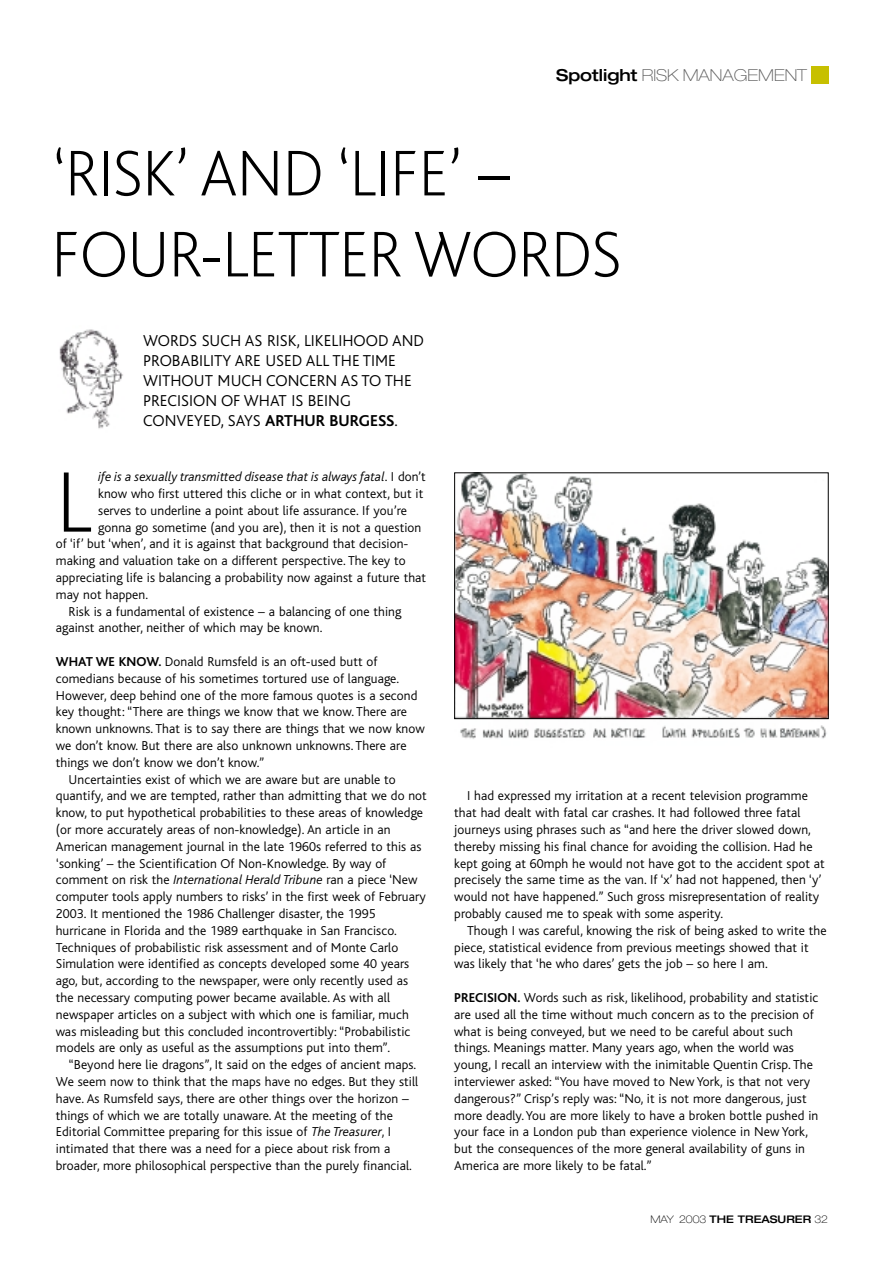
<style>
.page{position:relative;width:893px;height:1263px;background:#fff}
.page>*{position:absolute;margin:0;border:0;box-sizing:border-box;transform-origin:0 0}
.t1{font:200 89.7px "Bliss";color:#000}
.t2{font:200 67.5px/81px "Bliss";letter-spacing:-.01em;color:#000}
.t3{font:300 16.5px/19.8px "Bliss";color:#000}
.t4{font:100 expanded 16.5px "Helvetica Neue";color:#5b5b5b}
.t5{font:300 13.5px/16.8px "Bliss";letter-spacing:.005em;color:#000}
.t6{font:italic 300 13.5px "Bliss";letter-spacing:.005em;color:#000}
.t7{font:500 expanded 10.5px "Helvetica Neue";color:#000}
.s1{font-weight:500;color:#000}
.s2{font-weight:700}
.s3{font-style:normal}
.s4{font-style:italic}
.s5{font-weight:100}
</style>
<div class="page">
<div style="left:811px;top:66px;width:17px;height:17px;background:#c7c000"></div>
<img style="left:59px;top:329px;width:64px;height:100px">
<img style="left:454px;top:719px;width:374px;height:20px">
<img style="left:456px;top:474px;width:370px;height:243px">
<div style="left:454px;top:472px;width:374px;height:247px;border:1px solid #000"></div>
<p class="t4" style="left:556px;top:69px;width:252px"><span class="s1">Spotlight</span> RISK MANAGEMENT</p>
<h2 class="t2" style="left:51px;top:139px;width:572px">‘RISK’ AND ‘LIFE’ –<br>FOUR-LETTER WORDS</h2>
<p class="t3" style="left:143px;top:332px;width:282px">WORDS SUCH AS RISK, LIKELIHOOD AND<br>PROBABILITY ARE USED ALL THE TIME<br>WITHOUT MUCH CONCERN AS TO THE<br>PRECISION OF WHAT IS BEING<br>CONVEYED, SAYS <span class="s2">ARTHUR BURGESS</span>.</p>
<h1 class="t1" style="left:56px;top:468px;width:37px">L</h1>
<p class="t6" style="left:98px;top:472px;width:329px">ife is a sexually transmitted disease that is always fatal<span class="s3">. I don’t</span></p>
<p class="t5" style="left:98px;top:486px;width:326px">know who first uttered this cliche or in what context, but it</p>
<p class="t5" style="left:98px;top:503px;width:310px">serves to underline a point about life assurance. If you’re</p>
<p class="t5" style="left:98px;top:520px;width:324px">gonna go sometime (and you are), then it is not a question</p>
<p class="t5" style="left:56px;top:537px;width:354px">of ‘if’ but ‘when’, and it is against that background that decision-</p>
<p class="t5" style="left:56px;top:554px;width:351px">making and valuation take on a different perspective. The key to</p>
<p class="t5" style="left:56px;top:570px;width:372px">appreciating life is balancing a probability now against a future that</p>
<p class="t5" style="left:56px;top:587px;width:94px">may not happen.</p>
<p class="t5" style="left:69px;top:604px;width:334px">Risk is a fundamental of existence – a balancing of one thing</p>
<p class="t5" style="left:56px;top:621px;width:268px">against another, neither of which may be known.</p>
<p class="t5" style="left:56px;top:654px;width:323px"><span class="s2">WHAT WE KNOW.</span> Donald Rumsfeld is an oft-used butt of</p>
<p class="t5" style="left:56px;top:671px;width:345px">comedians because of his sometimes tortured use of language.</p>
<p class="t5" style="left:56px;top:688px;width:363px">However, deep behind one of the more famous quotes is a second</p>
<p class="t5" style="left:56px;top:705px;width:353px">key thought: “There are things we know that we know. There are</p>
<p class="t5" style="left:56px;top:722px;width:370px">known unknowns. That is to say there are things that we now know</p>
<p class="t5" style="left:56px;top:738px;width:352px">we don’t know. But there are also unknown unknowns. There are</p>
<p class="t5" style="left:56px;top:755px;width:210px">things we don’t know we don’t know.”</p>
<p class="t5" style="left:69px;top:772px;width:329px">Uncertainties exist of which we are aware but are unable to</p>
<p class="t5" style="left:56px;top:789px;width:372px">quantify, and we are tempted, rather than admitting that we do not</p>
<p class="t5" style="left:56px;top:806px;width:369px">know, to put hypothetical probabilities to these areas of knowledge</p>
<p class="t5" style="left:56px;top:822px;width:336px">(or more accurately areas of non-knowledge). An article in an</p>
<p class="t5" style="left:56px;top:839px;width:367px">American management journal in the late 1960s referred to this as</p>
<p class="t5" style="left:56px;top:856px;width:332px">‘sonking’ – the Scientification Of Non-Knowledge. By way of</p>
<p class="t5" style="left:56px;top:873px;width:363px">comment on risk the <span class="s4">International Herald Tribune</span> ran a piece ‘New</p>
<p class="t5" style="left:56px;top:890px;width:371px">computer tools apply numbers to risks’ in the first week of February</p>
<p class="t5" style="left:56px;top:906px;width:321px">2003. It mentioned the 1986 Challenger disaster, the 1995</p>
<p class="t5" style="left:56px;top:923px;width:342px">hurricane in Florida and the 1989 earthquake in San Francisco.</p>
<p class="t5" style="left:56px;top:940px;width:344px">Techniques of probabilistic risk assessment and of Monte Carlo</p>
<p class="t5" style="left:56px;top:957px;width:355px">Simulation were identified as concepts developed some 40 years</p>
<p class="t5" style="left:56px;top:974px;width:353px">ago, but, according to the newspaper, were only recently used as</p>
<p class="t5" style="left:56px;top:990px;width:336px">the necessary computing power became available. As with all</p>
<p class="t5" style="left:56px;top:1007px;width:354px">newspaper articles on a subject with which one is familiar, much</p>
<p class="t5" style="left:56px;top:1024px;width:356px">was misleading but this concluded incontrovertibly: “Probabilistic</p>
<p class="t5" style="left:56px;top:1041px;width:336px">models are only as useful as the assumptions put into them”.</p>
<p class="t5" style="left:69px;top:1058px;width:349px">“Beyond here lie dragons”, It said on the edges of ancient maps.</p>
<p class="t5" style="left:56px;top:1074px;width:364px">We seem now to think that the maps have no edges. But they still</p>
<p class="t5" style="left:56px;top:1091px;width:354px">have. As Rumsfeld says, there are other things over the horizon –</p>
<p class="t5" style="left:56px;top:1108px;width:339px">things of which we are totally unaware. At the meeting of the</p>
<p class="t5" style="left:56px;top:1125px;width:337px">Editorial Committee preparing for this issue of <span class="s4">The Treasurer</span>, I</p>
<p class="t5" style="left:56px;top:1142px;width:336px">intimated that there was a need for a piece about risk from a</p>
<p class="t5" style="left:56px;top:1158px;width:357px">broader, more philosophical perspective than the purely financial.</p>
<p class="t5" style="left:454px;top:789px;width:372px;text-indent:13px">I had expressed my irritation at a recent television programme that had dealt with fatal car crashes. It had followed three fatal journeys using phrases such as “and here the driver slowed down, thereby missing his final chance for avoiding the collision. Had he kept going at 60mph he would not have got to the accident spot at precisely the same time as the van. If ‘x’ had not happened, then ‘y’ would not have happened.” Such gross misrepresentation of reality probably caused me to speak with some asperity.</p>
<p class="t5" style="left:454px;top:923px;width:374px;text-indent:13px">Though I was careful, knowing the risk of being asked to write the piece, statistical evidence from previous meetings showed that it was likely that ‘he who dares’ gets the job – so here I am.</p>
<p class="t5" style="left:454px;top:990px;width:365px"><span class="s2">PRECISION.</span> Words such as risk, likelihood, probability and statistic are used all the time without much concern as to the precision of what is being conveyed, but we need to be careful about such things. Meanings matter. Many years ago, when the world was young, I recall an interview with the inimitable Quentin Crisp. The interviewer asked: “You have moved to New York, is that not very dangerous?” Crisp’s reply was: “No, it is not more dangerous, just more deadly. You are more likely to have a broken bottle pushed in your face in a London pub than experience violence in New York, but the consequences of the more general availability of guns in America are more likely to be fatal.”</p>
<p class="t7" style="left:650px;top:1215px;width:179px"><span class="s5">MAY 2003</span> THE TREASURER <span class="s5">32</span></p>
</div>
